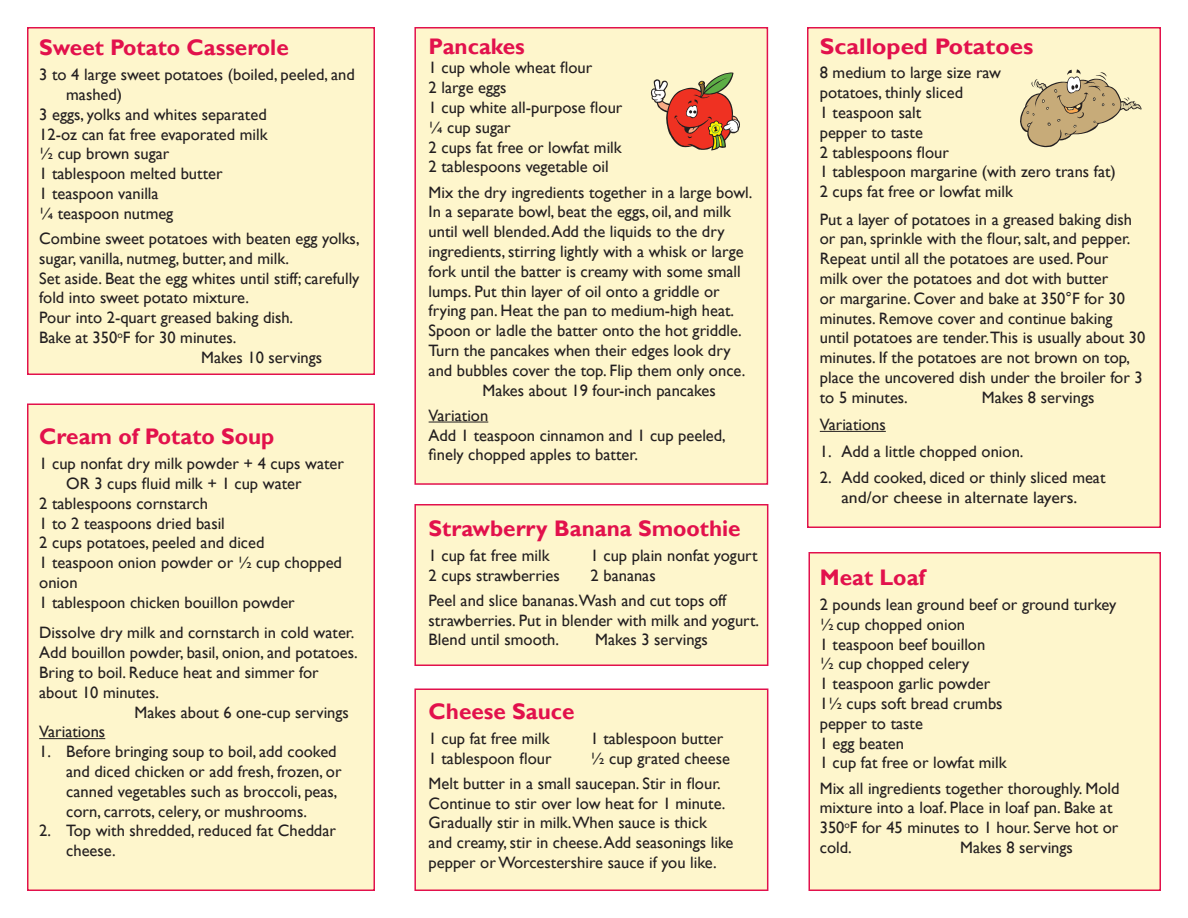
<style>
.page{position:relative;width:1188px;height:918px;background:#fff}
.page>*{position:absolute;margin:0;border:0;box-sizing:border-box;transform-origin:0 0}
.t1{font:700 22.5px "Gill Sans";color:#e2114c}
.t2{font:700 22.5px "Gill Sans";color:#e2114c;scale:1.07 1}
.t3{font:16.5px/19.8px "Gill Sans";color:#231f20}
</style>
<div class="page">
<div style="left:807px;top:27px;width:354px;height:501px;background:#fef6cc;border:2px solid #e2114c"></div>
<div style="left:27px;top:404px;width:348px;height:487px;background:#fef6cc;border:2px solid #e2114c"></div>
<hr style="left:39px;top:738px;width:66px;height:1px;background:#231f20">
<hr style="left:820px;top:431px;width:66px;height:1px;background:#231f20">
<div style="left:808px;top:552px;width:353px;height:339px;background:#fef6cc;border:2px solid #e2114c"></div>
<div style="left:414px;top:27px;width:354px;height:458px;background:#fef6cc;border:2px solid #e2114c"></div>
<hr style="left:429px;top:422px;width:59px;height:1px;background:#231f20">
<div style="left:27px;top:27px;width:348px;height:348px;background:#fef6cc;border:2px solid #e2114c"></div>
<svg style="left:1020px;top:69px;width:122px;height:78px"></svg>
<div style="left:414px;top:504px;width:354px;height:162px;background:#fef6cc;border:2px solid #e2114c"></div>
<svg style="left:651px;top:73px;width:89px;height:77px"></svg>
<div style="left:414px;top:688px;width:354px;height:203px;background:#fef6cc;border:2px solid #e2114c"></div>
<h1 class="t1" style="left:39px;top:34px;width:251px">Sweet Potato Casserole</h1>
<p class="t3" style="left:39px;top:65px;width:317px">3 to 4 large sweet potatoes (boiled, peeled, and</p>
<p class="t3" style="left:66px;top:85px;width:58px">mashed)</p>
<p class="t3" style="left:39px;top:105px;width:229px">3 eggs, yolks and whites separated</p>
<p class="t3" style="left:39px;top:125px;width:230px">12-oz can fat free evaporated milk</p>
<p class="t3" style="left:39px;top:144px;width:132px">½ cup brown sugar</p>
<p class="t3" style="left:39px;top:164px;width:185px">1 tablespoon melted butter</p>
<p class="t3" style="left:39px;top:184px;width:121px">1 teaspoon vanilla</p>
<p class="t3" style="left:39px;top:204px;width:136px">¼ teaspoon nutmeg</p>
<p class="t3" style="left:39px;top:229px;width:322px">Combine sweet potatoes with beaten egg yolks,</p>
<p class="t3" style="left:39px;top:249px;width:251px">sugar, vanilla, nutmeg, butter, and milk.</p>
<p class="t3" style="left:39px;top:269px;width:322px">Set aside. Beat the egg whites until stiff; carefully</p>
<p class="t3" style="left:39px;top:288px;width:211px">fold into sweet potato mixture.</p>
<p class="t3" style="left:39px;top:308px;width:255px">Pour into 2-quart greased baking dish.</p>
<p class="t3" style="left:39px;top:328px;width:199px">Bake at 350<sup>o</sup>F for 30 minutes.</p>
<p class="t3" style="left:201px;top:348px;width:123px">Makes 10 servings</p>
<h1 class="t1" style="left:39px;top:423px;width:237px">Cream of Potato Soup</h1>
<p class="t3" style="left:39px;top:454px;width:306px">1 cup nonfat dry milk powder + 4 cups water</p>
<p class="t3" style="left:66px;top:474px;width:237px">OR 3 cups fluid milk + 1 cup water</p>
<p class="t3" style="left:39px;top:494px;width:170px">2 tablespoons cornstarch</p>
<p class="t3" style="left:39px;top:513px;width:187px">1 to 2 teaspoons dried basil</p>
<p class="t3" style="left:39px;top:533px;width:227px">2 cups potatoes, peeled and diced</p>
<p class="t3" style="left:39px;top:553px;width:304px">1 teaspoon onion powder or ½ cup chopped</p>
<p class="t3" style="left:39px;top:573px;width:40px">onion</p>
<p class="t3" style="left:39px;top:593px;width:257px">1 tablespoon chicken bouillon powder</p>
<p class="t3" style="left:39px;top:623px;width:317px">Dissolve dry milk and cornstarch in cold water.</p>
<p class="t3" style="left:39px;top:643px;width:320px">Add bouillon powder, basil, onion, and potatoes.</p>
<p class="t3" style="left:39px;top:663px;width:281px">Bring to boil. Reduce heat and simmer for</p>
<p class="t3" style="left:39px;top:683px;width:121px">about 10 minutes.</p>
<p class="t3" style="left:135px;top:702px;width:216px">Makes about 6 one-cup servings</p>
<p class="t3" style="left:39px;top:722px;width:68px">Variations</p>
<p class="t3" style="left:66px;top:742px;width:277px;text-indent:-27px">1. Before bringing soup to boil, add cooked and diced chicken or add fresh, frozen, or canned vegetables such as broccoli, peas, corn, carrots, celery, or mushrooms.</p>
<p class="t3" style="left:66px;top:821px;width:271px;text-indent:-27px">2. Top with shredded, reduced fat Cheddar cheese.</p>
<h1 class="t1" style="left:429px;top:32px;width:98px">Pancakes</h1>
<p class="t3" style="left:429px;top:58px;width:195px">1 cup whole wheat flour<br>2 large eggs<br>1 cup white all-purpose flour ¼ cup sugar<br>2 cups fat free or lowfat milk<br>2 tablespoons vegetable oil</p>
<p class="t3" style="left:429px;top:182px;width:325px">Mix the dry ingredients together in a large bowl.</p>
<p class="t3" style="left:429px;top:202px;width:304px">In a separate bowl, beat the eggs, oil, and milk</p>
<p class="t3" style="left:429px;top:222px;width:297px">until well blended. Add the liquids to the dry</p>
<p class="t3" style="left:429px;top:242px;width:317px">ingredients, stirring lightly with a whisk or large</p>
<p class="t3" style="left:429px;top:262px;width:314px">fork until the batter is creamy with some small</p>
<p class="t3" style="left:429px;top:281px;width:293px">lumps. Put thin layer of oil onto a griddle or</p>
<p class="t3" style="left:429px;top:301px;width:307px">frying pan. Heat the pan to medium-high heat.</p>
<p class="t3" style="left:429px;top:321px;width:315px">Spoon or ladle the batter onto the hot griddle.</p>
<p class="t3" style="left:429px;top:341px;width:303px">Turn the pancakes when their edges look dry</p>
<p class="t3" style="left:429px;top:361px;width:318px">and bubbles cover the top. Flip them only once.</p>
<p class="t3" style="left:483px;top:380px;width:235px">Makes about 19 four-inch pancakes</p>
<p class="t3" style="left:429px;top:406px;width:299px">Variation<br>Add 1 teaspoon cinnamon and 1 cup peeled, finely chopped apples to batter.</p>
<h1 class="t1" style="left:429px;top:514px;width:314px">Strawberry Banana Smoothie</h1>
<p class="t3" style="left:429px;top:546px;width:122px">1 cup fat free milk</p>
<p class="t3" style="left:591px;top:546px;width:169px">1 cup plain nonfat yogurt</p>
<p class="t3" style="left:429px;top:565px;width:133px">2 cups strawberries</p>
<p class="t3" style="left:429px;top:563px;width:299px;line-height:25.2px;text-indent:162px">2 bananas<br>Peel and slice bananas.Wash and cut tops off</p>
<p class="t3" style="left:429px;top:610px;width:332px">strawberries. Put in blender with milk and yogurt.<br>Blend until smooth.</p>
<p class="t3" style="left:595px;top:630px;width:114px">Makes 3 servings</p>
<h1 class="t1" style="left:429px;top:697px;width:147px">Cheese Sauce</h1>
<p class="t3" style="left:429px;top:729px;width:122px">1 cup fat free milk</p>
<p class="t3" style="left:591px;top:729px;width:134px">1 tablespoon butter</p>
<p class="t3" style="left:429px;top:748px;width:124px">1 tablespoon flour</p>
<p class="t3" style="left:429px;top:746px;width:303px;line-height:25.2px;text-indent:162px">½ cup grated cheese<br>Melt butter in a small saucepan. Stir in flour.</p>
<p class="t3" style="left:429px;top:793px;width:306px">Continue to stir over low heat for 1 minute.<br>Gradually stir in milk.When sauce is thick and creamy, stir in cheese. Add seasonings like pepper or Worcestershire sauce if you like.</p>
<h1 class="t2" style="left:820px;top:32px;width:201px">Scalloped Potatoes</h1>
<p class="t3" style="left:820px;top:63px;width:298px">8 medium to large size raw<br>potatoes, thinly sliced<br>1 teaspoon salt<br>pepper to taste<br>2 tablespoons flour<br>1 tablespoon margarine (with zero trans fat)<br>2 cups fat free or lowfat milk</p>
<p class="t3" style="left:820px;top:209px;width:327px">Put a layer of potatoes in a greased baking dish or pan, sprinkle with the flour, salt, and pepper.<br>Repeat until all the potatoes are used. Pour<br>milk over the potatoes and dot with butter<br>or margarine. Cover and bake at 350°F for 30 minutes. Remove cover and continue baking until potatoes are tender.This is usually about 30 minutes. If the potatoes are not brown on top, place the uncovered dish under the broiler for 3 to 5 minutes.</p>
<p class="t3" style="left:982px;top:388px;width:114px">Makes 8 servings</p>
<p class="t3" style="left:820px;top:415px;width:68px">Variations</p>
<p class="t3" style="left:820px;top:442px;width:205px">1. Add a little chopped onion.</p>
<p class="t3" style="left:820px;top:468px;width:287px;text-align:center">2. Add cooked, diced or thinly sliced meat and/or cheese in alternate layers.</p>
<h1 class="t1" style="left:820px;top:564px;width:107px">Meat Loaf</h1>
<p class="t3" style="left:820px;top:595px;width:298px">2 pounds lean ground beef or ground turkey ½ cup chopped onion<br>1 teaspoon beef bouillon<br>½ cup chopped celery<br>1 teaspoon garlic powder<br>1½ cups soft bread crumbs<br>pepper to taste<br>1 egg beaten<br>1 cup fat free or lowfat milk</p>
<p class="t3" style="left:820px;top:779px;width:301px">Mix all ingredients together thoroughly. Mold mixture into a loaf. Place in loaf pan. Bake at 350<sup>o</sup>F for 45 minutes to 1 hour. Serve hot or cold.</p>
<p class="t3" style="left:960px;top:838px;width:114px">Makes 8 servings</p>
</div>
